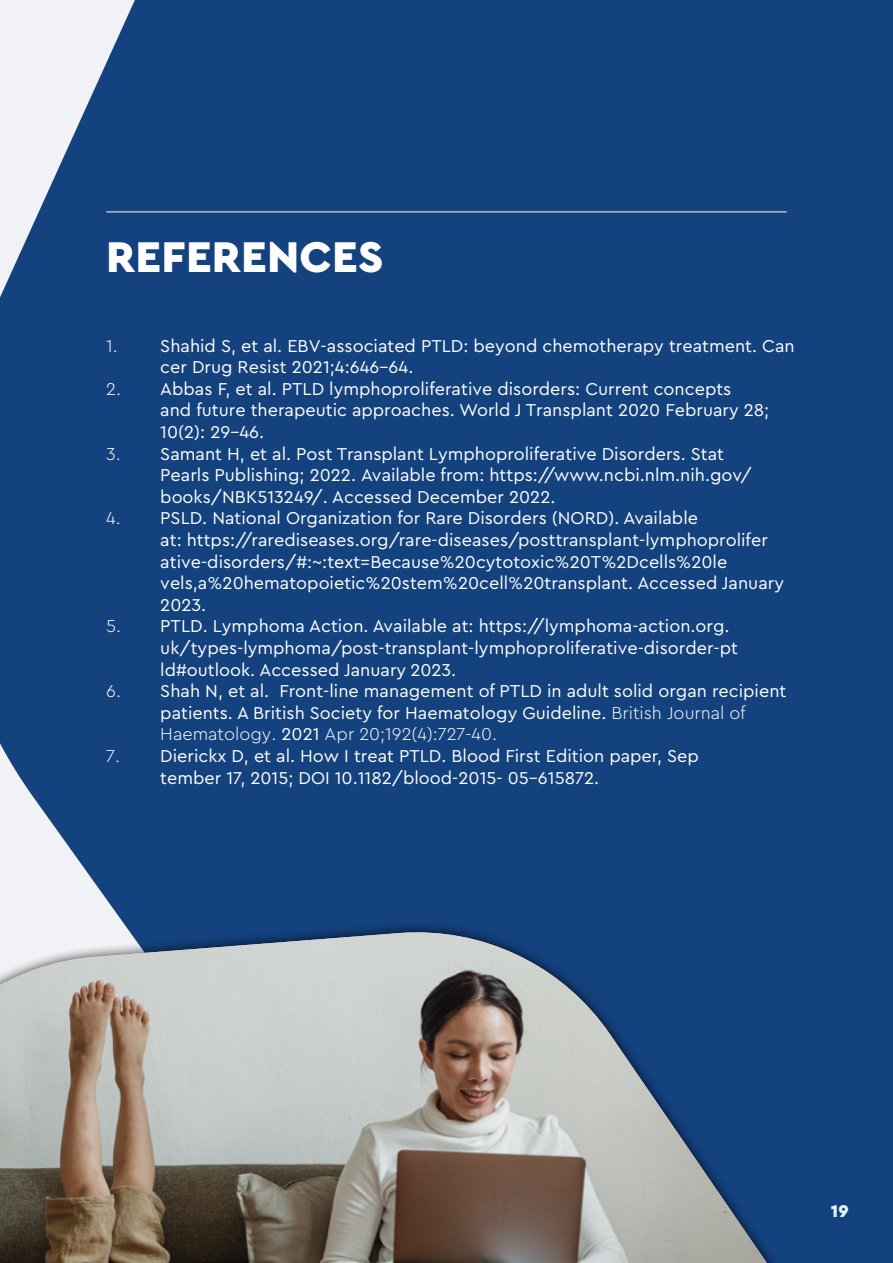
<style>
.page{position:relative;width:893px;height:1263px;background:#13427f}
.page>*{position:absolute;margin:0;border:0;box-sizing:border-box;transform-origin:0 0}
.t1{font:900 45px "Cera Pro";color:#fff}
.t2{font:18px/21.6px "Cera Pro";color:#fff}
.t3{font:900 18px "Cera Pro";color:#e4f4fc}
.s1{font-weight:300}
</style>
<div class="page">
<svg style="left:0;top:890px;width:874px;height:373px;background:#27528a"></svg>
<div style="left:0;top:926px;width:837px;height:337px;background:#13427f"></div>
<img style="left:0;top:932px;width:767px;height:331px">
<hr style="left:106px;top:212px;width:681px;height:1px;background:#fff">
<h1 class="t1" style="left:106px;top:227px;width:278px">REFERENCES</h1>
<p class="t2" style="left:160px;top:334px;width:636px;text-indent:-54px"><span class="s1">1.</span> Shahid S, et al. EBV-associated PTLD: beyond chemotherapy treatment. Can cer Drug Resist 2021;4:646–64.</p>
<p class="t2" style="left:160px;top:377px;width:611px;text-indent:-54px"><span class="s1">2.</span> Abbas F, et al. PTLD lymphoproliferative disorders: Current concepts<br>and future therapeutic approaches. World J Transplant 2020 February 28;<br>10(2): 29–46.</p>
<p class="t2" style="left:160px;top:442px;width:593px;text-indent:-54px"><span class="s1">3.</span> Samant H, et al. Post Transplant Lymphoproliferative Disorders. Stat<br>Pearls Publishing; 2022. Available from: https://www.ncbi.nlm.nih.gov/ books/NBK513249/. Accessed December 2022.</p>
<p class="t2" style="left:160px;top:507px;width:625px;text-indent:-54px"><span class="s1">4.</span> PSLD. National Organization for Rare Disorders (NORD). Available<br>at: https://rarediseases.org/rare-diseases/posttransplant-lymphoprolifer ative-disorders/#:~:text=Because%20cytotoxic%20T%2Dcells%20le vels,a%20hematopoietic%20stem%20cell%20transplant. Accessed January 2023.</p>
<p class="t2" style="left:160px;top:615px;width:579px;text-indent:-54px"><span class="s1">5.</span> PTLD. Lymphoma Action. Available at: https://lymphoma-action.org. uk/types-lymphoma/post-transplant-lymphoproliferative-disorder-pt ld#outlook. Accessed January 2023.</p>
<p class="t2" style="left:160px;top:680px;width:628px;text-indent:-54px"><span class="s1">6.</span> Shah N, et al. Front-line management of PTLD in adult solid organ recipient patients. A British Society for Haematology Guideline. <span class="s1">British Journal of<br>Haematology.</span> 2021 <span class="s1">Apr 20;192(4):727-40.</span></p>
<p class="t2" style="left:160px;top:744px;width:540px;text-indent:-54px"><span class="s1">7.</span> Dierickx D, et al. How I treat PTLD. Blood First Edition paper, Sep tember 17, 2015; DOI 10.1182/blood-2015- 05–615872.</p>
<p class="t3" style="left:831px;top:1199px;width:19px">19</p>
</div>
